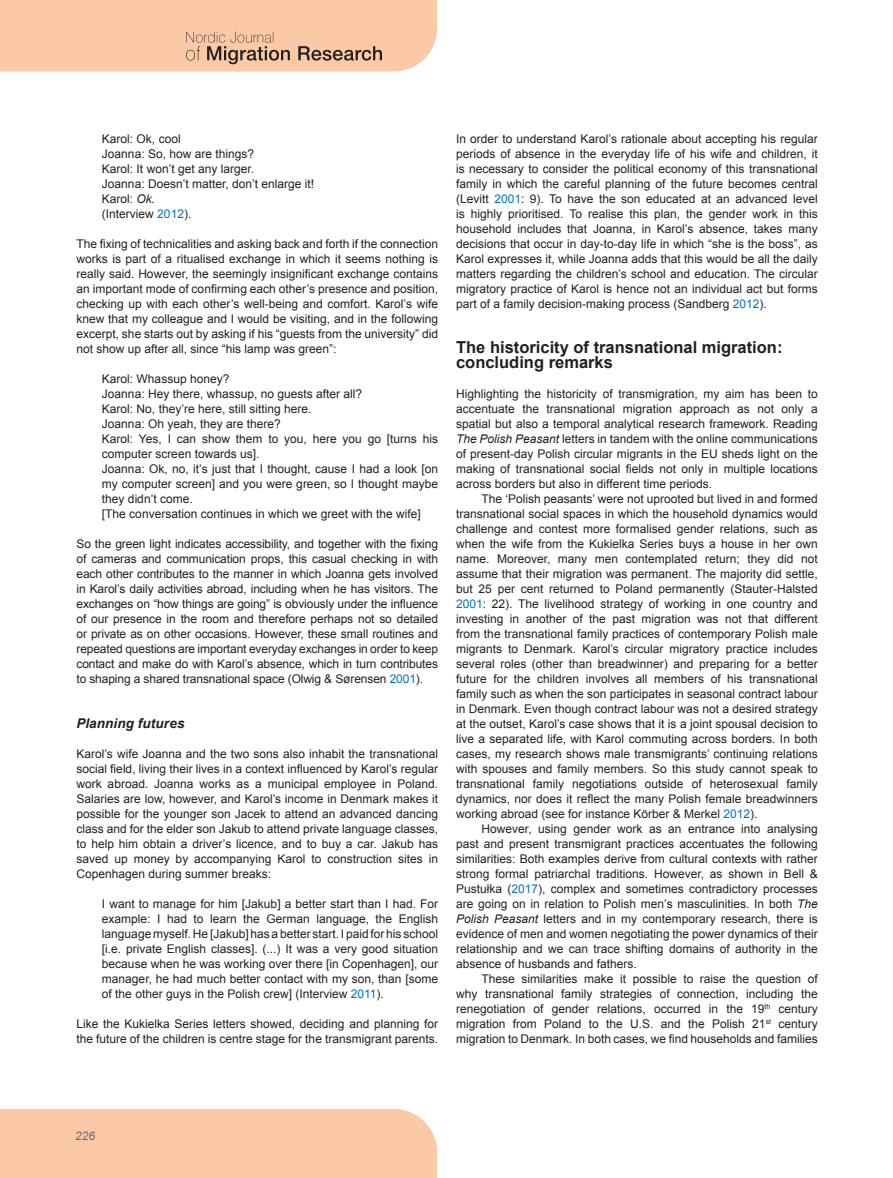
<style>
.page{position:relative;width:893px;height:1178px;background:#fff}
.page>*{position:absolute;margin:0;border:0;box-sizing:border-box;transform-origin:0 0}
.t1{font:700 16.5px/15px "Arial";color:#231f20}
.t2{font:italic 700 13.5px "Arial";letter-spacing:.01em;color:#231f20}
.t3{font:12px/15px "Arial";color:#231f20;text-align:justify}
.t4{font:italic 12px "Arial";color:#6c6d70}
.s1{font-style:italic}
.s2{color:#0073bd}
</style>
<div class="page">
<div style="left:0;top:1109px;width:437px;height:69px;background:#fcc9a6"></div>
<svg style="left:0;top:0;width:437px;height:72px;background:#f4c4a3"></svg>
<p class="t3" style="left:102px;top:131px;width:214px;text-align:left">Karol: Ok, cool<br>Joanna: So, how are things?<br>Karol: It won’t get any larger.<br>Joanna: Doesn’t matter, don’t enlarge it!<br>Karol: <span class="s1">Ok.<br></span>(Interview <span class="s2">2012</span>).</p>
<p class="t3" style="left:76px;top:236px;width:363px">The fixing of technicalities and asking back and forth if the connection works is part of a ritualised exchange in which it seems nothing is really said. However, the seemingly insignificant exchange contains an important mode of confirming each other’s presence and position, checking up with each other’s well-being and comfort. Karol’s wife knew that my colleague and I would be visiting, and in the following excerpt, she starts out by asking if his “guests from the university” did not show up after all, since “his lamp was green”:</p>
<p class="t3" style="left:102px;top:371px;width:338px;text-align:left">Karol: Whassup honey?<br>Joanna: Hey there, whassup, no guests after all?<br>Karol: No, they’re here, still sitting here.<br>Joanna: Oh yeah, they are there?<br>Karol: Yes, I can show them to you, here you go [turns his computer screen towards us].<br>Joanna: Ok, no, it’s just that I thought, cause I had a look [on my computer screen] and you were green, so I thought maybe they didn’t come.<br>[The conversation continues in which we greet with the wife]</p>
<p class="t3" style="left:76px;top:536px;width:363px">So the green light indicates accessibility, and together with the fixing of cameras and communication props, this casual checking in with each other contributes to the manner in which Joanna gets involved in Karol’s daily activities abroad, including when he has visitors. The exchanges on “how things are going” is obviously under the influence of our presence in the room and therefore perhaps not so detailed or private as on other occasions. However, these small routines and repeated questions are important everyday exchanges in order to keep contact and make do with Karol’s absence, which in turn contributes to shaping a shared transnational space (Olwig &amp; Sørensen <span class="s2">2001</span>).</p>
<p class="t2" style="left:76px;top:714px;width:110px">Planning futures</p>
<p class="t3" style="left:76px;top:746px;width:363px">Karol’s wife Joanna and the two sons also inhabit the transnational social field, living their lives in a context influenced by Karol’s regular work abroad. Joanna works as a municipal employee in Poland.<br>Salaries are low, however, and Karol’s income in Denmark makes it possible for the younger son Jacek to attend an advanced dancing class and for the elder son Jakub to attend private language classes, to help him obtain a driver’s licence, and to buy a car. Jakub has saved up money by accompanying Karol to construction sites in Copenhagen during summer breaks:</p>
<p class="t3" style="left:102px;top:896px;width:338px">I want to manage for him [Jakub] a better start than I had. For example: I had to learn the German language, the English language myself. He [Jakub] has a better start. I paid for his school [i.e. private English classes]. (...) It was a very good situation because when he was working over there [in Copenhagen], our manager, he had much better contact with my son, than [some of the other guys in the Polish crew] (Interview <span class="s2">2011</span>).</p>
<p class="t3" style="left:76px;top:1016px;width:363px">Like the Kukielka Series letters showed, deciding and planning for the future of the children is centre stage for the transmigrant parents.</p>
<p class="t3" style="left:456px;top:131px;width:363px">In order to understand Karol’s rationale about accepting his regular periods of absence in the everyday life of his wife and children, it is necessary to consider the political economy of this transnational family in which the careful planning of the future becomes central (Levitt <span class="s2">2001</span>: 9). To have the son educated at an advanced level is highly prioritised. To realise this plan, the gender work in this household includes that Joanna, in Karol’s absence, takes many decisions that occur in day-to-day life in which “she is the boss”, as Karol expresses it, while Joanna adds that this would be all the daily matters regarding the children’s school and education. The circular migratory practice of Karol is hence not an individual act but forms part of a family decision-making process (Sandberg <span class="s2">2012</span>).</p>
<h1 class="t1" style="left:456px;top:340px;width:328px">The historicity of transnational migration: concluding remarks</h1>
<p class="t3" style="left:456px;top:386px;width:363px">Highlighting the historicity of transmigration, my aim has been to accentuate the transnational migration approach as not only a spatial but also a temporal analytical research framework. Reading <span class="s1">The Polish Peasant</span> letters in tandem with the online communications of present-day Polish circular migrants in the EU sheds light on the making of transnational social fields not only in multiple locations across borders but also in different time periods.</p>
<p class="t3" style="left:456px;top:491px;width:363px;text-indent:26px">The ‘Polish peasants’ were not uprooted but lived in and formed transnational social spaces in which the household dynamics would challenge and contest more formalised gender relations, such as when the wife from the Kukielka Series buys a house in her own name. Moreover, many men contemplated return; they did not assume that their migration was permanent. The majority did settle, but 25 per cent returned to Poland permanently (Stauter-Halsted <span class="s2">2001</span>: 22). The livelihood strategy of working in one country and investing in another of the past migration was not that different from the transnational family practices of contemporary Polish male migrants to Denmark. Karol’s circular migratory practice includes several roles (other than breadwinner) and preparing for a better future for the children involves all members of his transnational family such as when the son participates in seasonal contract labour in Denmark. Even though contract labour was not a desired strategy at the outset, Karol’s case shows that it is a joint spousal decision to live a separated life, with Karol commuting across borders. In both cases, my research shows male transmigrants’ continuing relations with spouses and family members. So this study cannot speak to transnational family negotiations outside of heterosexual family dynamics, nor does it reflect the many Polish female breadwinners working abroad (see for instance Körber &amp; Merkel <span class="s2">2012</span>).</p>
<p class="t3" style="left:456px;top:821px;width:363px;text-indent:26px">However, using gender work as an entrance into analysing past and present transmigrant practices accentuates the following similarities: Both examples derive from cultural contexts with rather strong formal patriarchal traditions. However, as shown in Bell &amp; Pustułka (<span class="s2">2017</span>), complex and sometimes contradictory processes are going on in relation to Polish men’s masculinities. In both <span class="s1">The Polish Peasant</span> letters and in my contemporary research, there is evidence of men and women negotiating the power dynamics of their relationship and we can trace shifting domains of authority in the absence of husbands and fathers.</p>
<p class="t3" style="left:456px;top:971px;width:363px;text-indent:26px">These similarities make it possible to raise the question of why transnational family strategies of connection, including the renegotiation of gender relations, occurred in the 19<sup>th</sup> century migration from Poland to the U.S. and the Polish 21<sup>st</sup> century migration to Denmark. In both cases, we find households and families</p>
<p class="t4" style="left:75px;top:1128px;width:22px">226</p>
</div>
